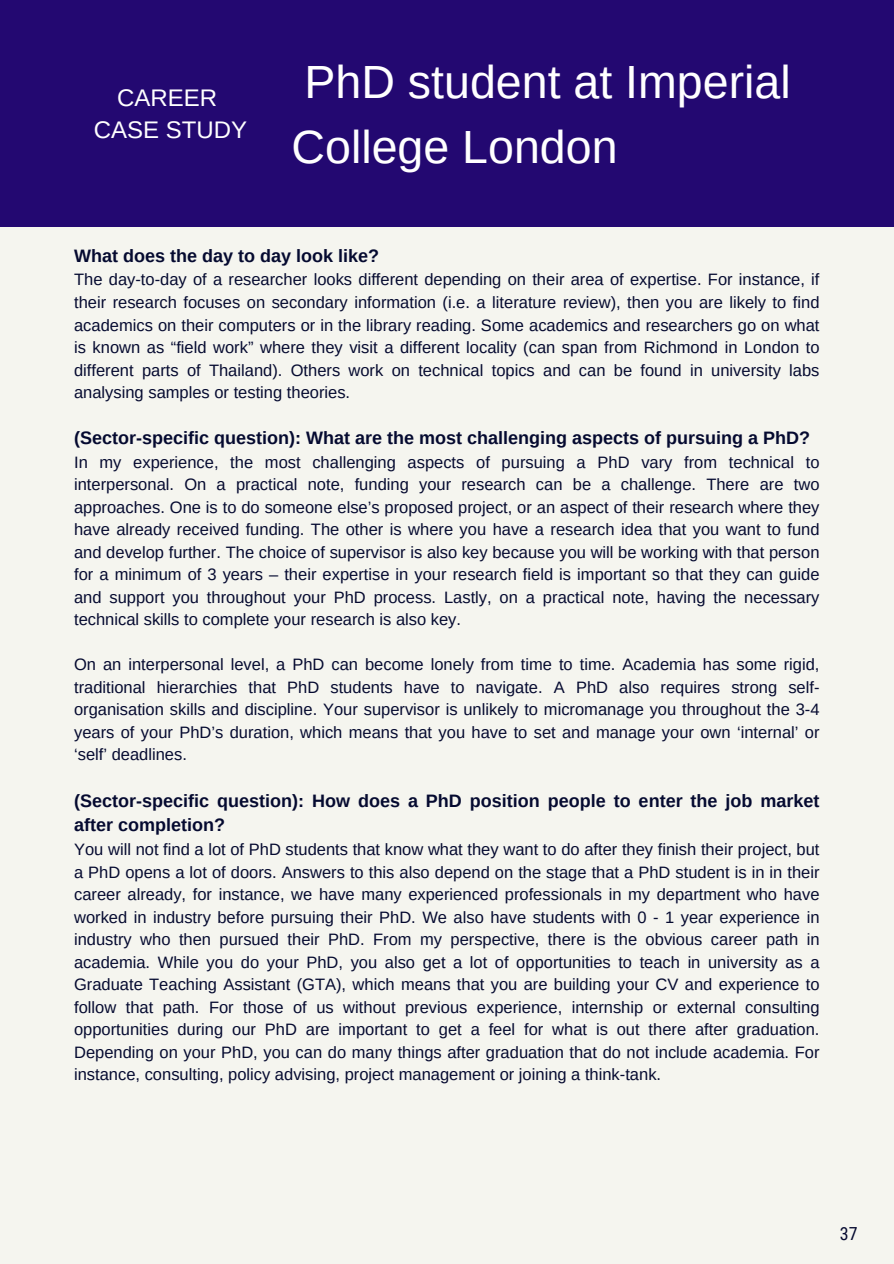
<style>
.page{position:relative;width:894px;height:1264px;background:#fff}
.page>*{position:absolute;margin:0;border:0;box-sizing:border-box;transform-origin:0 0}
.t1{font:46.5px/64.2px "Arimo";color:#fff}
.t2{font:24px/32.7px "Arimo";color:#fff;text-align:center}
.t3{font:700 18px/24.8px "Arimo";color:#050a30}
.t4{font:18px "Roboto Condensed";color:#050a30}
.t5{font:16.5px/22.5px "Arimo";color:#050a30;text-align:justify}
</style>
<div class="page">
<div style="left:0;top:0;width:893px;height:1263px;background:#f5f5ef"></div>
<div style="left:0;top:0;width:893px;height:227px;background:#230871"></div>
<h2 class="t2" style="left:94px;top:81px;width:155px">CAREER<br>CASE STUDY</h2>
<h1 class="t1" style="left:291px;top:50px;width:500px">PhD student at Imperial<br>College London</h1>
<p class="t3" style="left:74px;top:243px;width:306px">What does the day to day look like?</p>
<p class="t5" style="left:74px;top:268px;width:746px">The day-to-day of a researcher looks different depending on their area of expertise. For instance, if their research focuses on secondary information (i.e. a literature review), then you are likely to find academics on their computers or in the library reading. Some academics and researchers go on what is known as “field work” where they visit a different locality (can span from Richmond in London to different parts of Thailand). Others work on technical topics and can be found in university labs analysing samples or testing theories.</p>
<p class="t3" style="left:74px;top:425px;width:737px">(Sector-specific question): What are the most challenging aspects of pursuing a PhD?</p>
<p class="t5" style="left:74px;top:451px;width:746px">In my experience, the most challenging aspects of pursuing a PhD vary from technical to interpersonal. On a practical note, funding your research can be a challenge. There are two approaches. One is to do someone else’s proposed project, or an aspect of their research where they have already received funding. The other is where you have a research idea that you want to fund and develop further. The choice of supervisor is also key because you will be working with that person for a minimum of 3 years – their expertise in your research field is important so that they can guide and support you throughout your PhD process. Lastly, on a practical note, having the necessary technical skills to complete your research is also key.</p>
<p class="t5" style="left:74px;top:653px;width:746px">On an interpersonal level, a PhD can become lonely from time to time. Academia has some rigid, traditional hierarchies that PhD students have to navigate. A PhD also requires strong self&shy;organisation skills and discipline. Your supervisor is unlikely to micromanage you throughout the 3-4 years of your PhD’s duration, which means that you have to set and manage your own ‘internal’ or ‘self’ deadlines.</p>
<p class="t3" style="left:74px;top:788px;width:746px">(Sector-specific question): How does a PhD position people to enter the job market after completion?</p>
<p class="t5" style="left:74px;top:838px;width:746px">You will not find a lot of PhD students that know what they want to do after they finish their project, but a PhD opens a lot of doors. Answers to this also depend on the stage that a PhD student is in in their career already, for instance, we have many experienced professionals in my department who have worked in industry before pursuing their PhD. We also have students with 0 - 1 year experience in industry who then pursued their PhD. From my perspective, there is the obvious career path in academia. While you do your PhD, you also get a lot of opportunities to teach in university as a Graduate Teaching Assistant (GTA), which means that you are building your CV and experience to follow that path. For those of us without previous experience, internship or external consulting opportunities during our PhD are important to get a feel for what is out there after graduation.<br>Depending on your PhD, you can do many things after graduation that do not include academia. For instance, consulting, policy advising, project management or joining a think-tank.</p>
<p class="t4" style="left:839px;top:1223px;width:19px">37</p>
</div>
